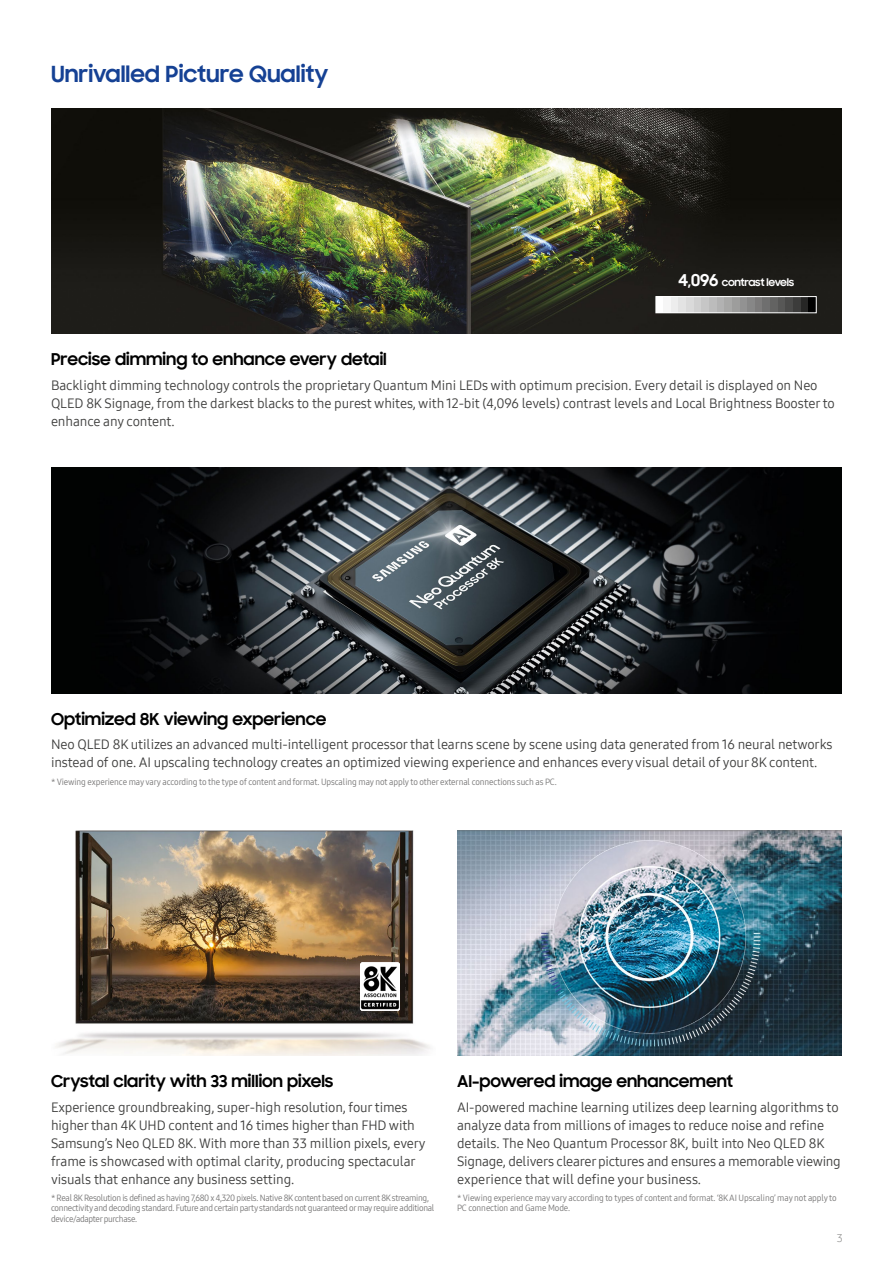
<style>
.page{position:relative;width:893px;height:1263px;background:#fff}
.page>*{position:absolute;margin:0;border:0;box-sizing:border-box;transform-origin:0 0}
.t1{font:700 22.5px "Samsung Sharp Sans";color:#154194}
.t2{font:700 16.5px "Samsung Sharp Sans";color:#000}
.t3{font:13.5px/18px "Samsung One 400";letter-spacing:-.01em;color:#3c3c3b}
.t4{font:11.25px "Samsung One 400";color:#9d9d9c}
.t5{font:700 10.5px "Samsung Sharp Sans";letter-spacing:-.03em;color:#fff}
.t6{font:9px/10.5px "Samsung One 400 C";letter-spacing:-.01em;color:#767575}
.t7{font:9px/10.5px "Samsung One 400 C";letter-spacing:-.03em;color:#767575}
.s1{font-size:16.5px}
</style>
<div class="page">
<img style="left:55px;top:830px;width:375px;height:226px">
<img style="left:360px;top:962px;width:40px;height:49px">
<img style="left:51px;top:468px;width:791px;height:225px">
<img style="left:457px;top:830px;width:385px;height:226px">
<img style="left:51px;top:108px;width:791px;height:226px">
<svg style="left:655px;top:296px;width:162px;height:17px;background:#a0a0a0"></svg>
<h1 class="t1" style="left:51px;top:57px;width:279px">Unrivalled Picture Quality</h1>
<p class="t2" style="left:51px;top:347px;width:337px">Precise dimming to enhance every detail</p>
<p class="t5" style="left:678px;top:274px;width:118px"><span class="s1">4,096</span> contrast levels</p>
<p class="t3" style="left:51px;top:376px;width:785px">Backlight dimming technology controls the proprietary Quantum Mini LEDs with optimum precision. Every detail is displayed on Neo<br>QLED 8K Signage, from the darkest blacks to the purest whites, with 12-bit (4,096 levels) contrast levels and Local Brightness Booster to enhance any content.</p>
<p class="t2" style="left:51px;top:707px;width:277px">Optimized 8K viewing experience</p>
<p class="t3" style="left:51px;top:736px;width:783px">Neo QLED 8K utilizes an advanced multi-intelligent processor that learns scene by scene using data generated from 16 neural networks instead of one. AI upscaling technology creates an optimized viewing experience and enhances every visual detail of your 8K content.</p>
<p class="t6" style="left:51px;top:776px;width:507px">* Viewing experience may vary according to the type of content and format. Upscaling may not apply to other external connections such as PC.</p>
<p class="t2" style="left:51px;top:1069px;width:284px">Crystal clarity with 33 million pixels</p>
<p class="t3" style="left:51px;top:1098px;width:376px">Experience groundbreaking, super-high resolution, four times higher than 4K UHD content and 16 times higher than FHD with Samsung’s Neo QLED 8K. With more than 33 million pixels, every frame is showcased with optimal clarity, producing spectacular visuals that enhance any business setting.</p>
<p class="t2" style="left:457px;top:1069px;width:278px">AI-powered image enhancement</p>
<p class="t3" style="left:457px;top:1098px;width:385px">AI-powered machine learning utilizes deep learning algorithms to analyze data from millions of images to reduce noise and refine details. The Neo Quantum Processor 8K, built into Neo QLED 8K Signage, delivers clearer pictures and ensures a memorable viewing experience that will define your business.</p>
<p class="t7" style="left:51px;top:1192px;width:385px">* Real 8K Resolution is defined as having 7,680 x 4,320 pixels. Native 8K content based on current 8K streaming, connectivity and decoding standard. Future and certain party standards not guaranteed or may require additional device/adapter purchase.</p>
<p class="t6" style="left:457px;top:1192px;width:381px">* Viewing experience may vary according to types of content and format. ‘8K AI Upscaling’ may not apply to<br>PC connection and Game Mode.</p>
<p class="t4" style="left:837px;top:1230px;width:8px">3</p>
</div>
